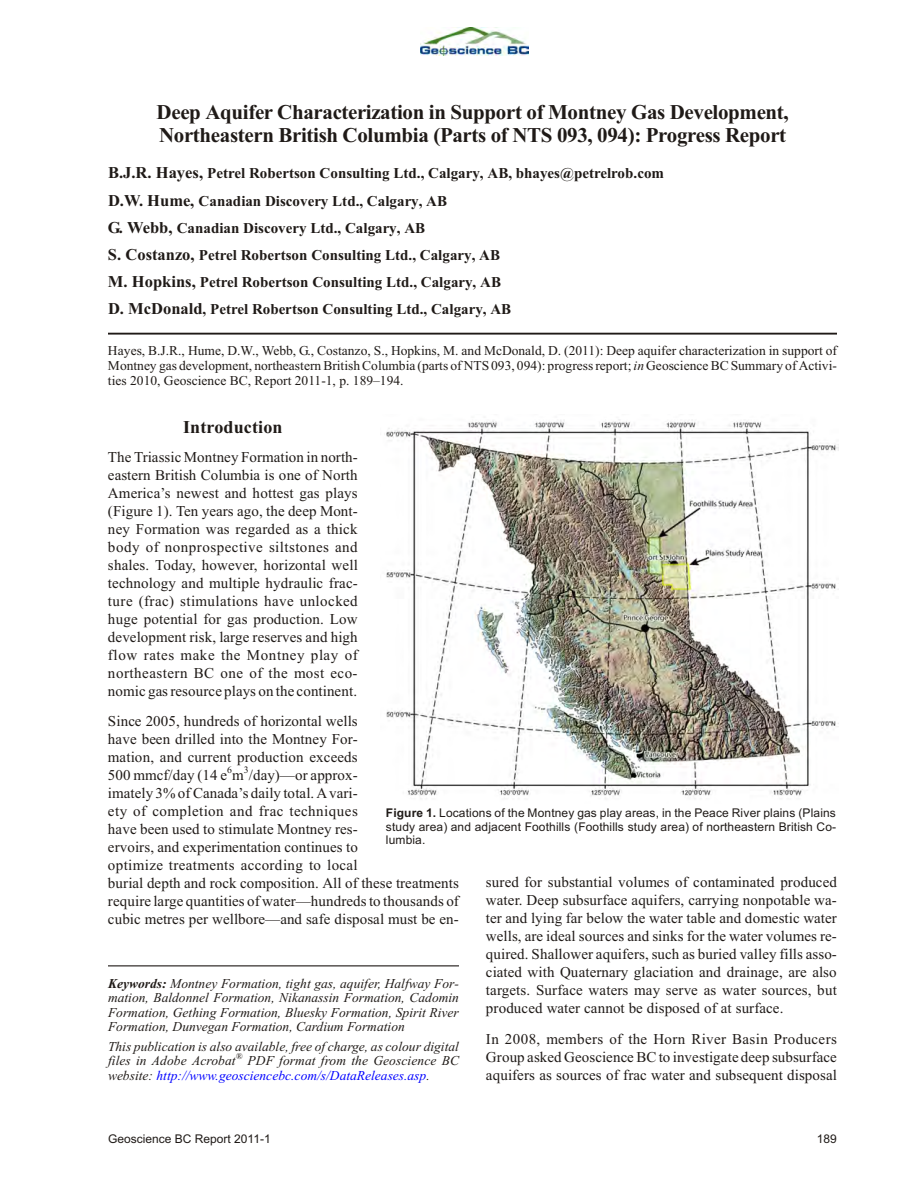
<style>
.page{position:relative;width:918px;height:1188px;background:#fff}
.page>*{position:absolute;margin:0;border:0;box-sizing:border-box;transform-origin:0 0}
.t1{font:700 21px/22.8px "Times New Roman";letter-spacing:-.015em;color:#1f1a17}
.t2{font:700 18px "Times New Roman";letter-spacing:.01em;color:#1f1a17}
.t3{font:15px/18px "Times New Roman";letter-spacing:.01em;color:#1f1a17;text-align:justify}
.t4{font:700 15px/27.2px "Times New Roman";color:#1f1a17}
.t5{font:italic 13.5px/14.2px "Times New Roman";color:#1f1a17;text-align:justify}
.t6{font:13.5px/15.1px "Times New Roman";color:#1f1a17;text-align:justify}
.t7{font:italic 13.5px/14.2px "Times New Roman";color:#00f}
.t8{font:12px/13.5px "Arial";letter-spacing:.01em;color:#1f1a17;text-align:justify}
.t9{font:9.75px "Times New Roman";color:#1f1a17}
.t10{font:italic 8.7px "Times New Roman";color:#1f1a17}
.s1{font-size:16.5px}
.s2{font-style:italic}
.s3{font-weight:700}
.s4{color:#1f1a17}
</style>
<div class="page">
<hr style="left:108px;top:333px;width:729px;height:2px;background:#1f1a17">
<img style="left:421px;top:27px;width:108px;height:28px">
<hr style="left:108px;top:965px;width:351px;height:1px;background:#1f1a17">
<img style="left:386px;top:419px;width:452px;height:380px">
<h1 class="t1" style="left:157px;top:103px;width:634px">Deep Aquifer Characterization in Support of Montney Gas Development,<br>Northeastern British Columbia (Parts of NTS 093, 094): Progress Report</h1>
<p class="t4" style="left:108px;top:161px;width:558px"><span class="s1">B.J.R. Hayes,</span> Petrel Robertson Consulting Ltd., Calgary, AB, bhayes@petrelrob.com <span class="s1">D.W. Hume,</span> Canadian Discovery Ltd., Calgary, AB<br><span class="s1">G. Webb,</span> Canadian Discovery Ltd., Calgary, AB<br><span class="s1">S. Costanzo,</span> Petrel Robertson Consulting Ltd., Calgary, AB<br><span class="s1">M. Hopkins,</span> Petrel Robertson Consulting Ltd., Calgary, AB<br><span class="s1">D. McDonald</span>, Petrel Robertson Consulting Ltd., Calgary, AB</p>
<p class="t6" style="left:108px;top:344px;width:730px">Hayes, B.J.R., Hume, D.W., Webb, G., Costanzo, S., Hopkins, M. and Mc Don ald, D. (2011): Deep aqui fer char ac ter iza tion in sup port of Montney gas de vel op ment, north east ern Brit ish Co lum bia (parts of NTS 093, 094): prog ress re port; <span class="s2">in</span> Geoscience BC Sum mary of Ac tiv i - ties 2010, Geoscience BC, Re port 2011-1, p. 189–194.</p>
<p class="t2" style="left:183px;top:421px;width:101px">Introduction</p>
<p class="t3" style="left:108px;top:449px;width:251px">The Tri as sic Montney For ma tion in north - east ern Brit ish Co lum bia is one of North Amer ica’s new est and hot test gas plays (Fig ure 1). Ten years ago, the deep Mont - ney For ma tion was re garded as a thick body of nonprospective siltstones and shales. To day, how ever, hor i zon tal well tech nol ogy and mul ti ple hy drau lic frac - ture (frac) stim u la tions have un locked huge po ten tial for gas pro duc tion. Low de vel op ment risk, large re serves and high flow rates make the Montney play of north east ern BC one of the most eco - nomic gas re source plays on the con ti nent.</p>
<p class="t3" style="left:108px;top:713px;width:251px">Since 2005, hun dreds of hor i zon tal wells have been drilled into the Montney For - ma tion, and cur rent pro duc tion ex ceeds 500 mmcf/day (14 e m /day)—or ap prox -</p>
<p class="t9" style="left:227px;top:766px;width:6px">6</p>
<p class="t9" style="left:244px;top:766px;width:6px">3</p>
<p class="t3" style="left:108px;top:785px;width:353px;text-align:left">i mately 3% of Can ada’s daily to tal. A va ri -<br>ety of com ple tion and frac tech niques<br>have been used to stim u late Montney res -<br>er voirs, and ex per i men ta tion con tin ues to<br>op ti mize treat ments ac cord ing to lo cal<br>burial depth and rock com po si tion. All of these treat ments re quire large quan ti ties of wa ter—hun dreds to thou sands of cu bic metres per wellbore—and safe dis posal must be en -</p>
<p class="t8" style="left:386px;top:807px;width:452px"><span class="s3">Fig ure 1.</span> Lo ca tions of the Montney gas play ar eas, in the Peace River plains (Plains study area) and ad ja cent Foot hills (Foot hills study area) of north east ern Brit ish Co - lum bia.</p>
<p class="t3" style="left:486px;top:875px;width:353px">sured for sub stan tial vol umes of con tam i nated pro duced wa ter. Deep subsurface aqui fers, car ry ing nonpotable wa - ter and ly ing far be low the wa ter ta ble and do mes tic wa ter wells, are ideal sources and sinks for the wa ter vol umes re - quired. Shal lower aqui fers, such as bur ied val ley fills as so - ci ated with Qua ter nary gla ci ation and drain age, are also tar gets. Sur face wa ters may serve as wa ter sources, but produced water cannot be disposed of at surface.</p>
<p class="t3" style="left:486px;top:1031px;width:353px">In 2008, mem bers of the Horn River Ba sin Pro duc ers Group asked Geoscience BC to in ves ti gate deep subsurface aqui fers as sources of frac wa ter and sub se quent dis posal</p>
<p class="t5" style="left:108px;top:978px;width:353px"><span class="s3">Keywords:</span> Montney For ma tion, tight gas, aqui fer, Half way For - ma tion, Baldonnel For ma tion, Nikanassin For ma tion, Cadomin For ma tion, Gething For ma tion, Bluesky For ma tion, Spirit River For ma tion, Dunvegan For ma tion, Cardium For ma tion</p>
<p class="t5" style="left:108px;top:1041px;width:352px">This pub li ca tion is also avail able, free of charge, as col our dig i tal files in Adobe Ac ro bat</p>
<p class="t10" style="left:236px;top:1053px;width:8px">®</p>
<p class="t7" style="left:108px;top:1055px;width:353px;text-indent:139px"><span class="s4">PDF for mat from the Geoscience BC website:</span> http://www.geosciencebc.com/s/DataReleases.asp<span class="s4">.</span></p>
<p class="t8" style="left:108px;top:1134px;width:164px">Geoscience BC Re port 2011-1</p>
<p class="t8" style="left:817px;top:1134px;width:22px">189</p>
</div>
